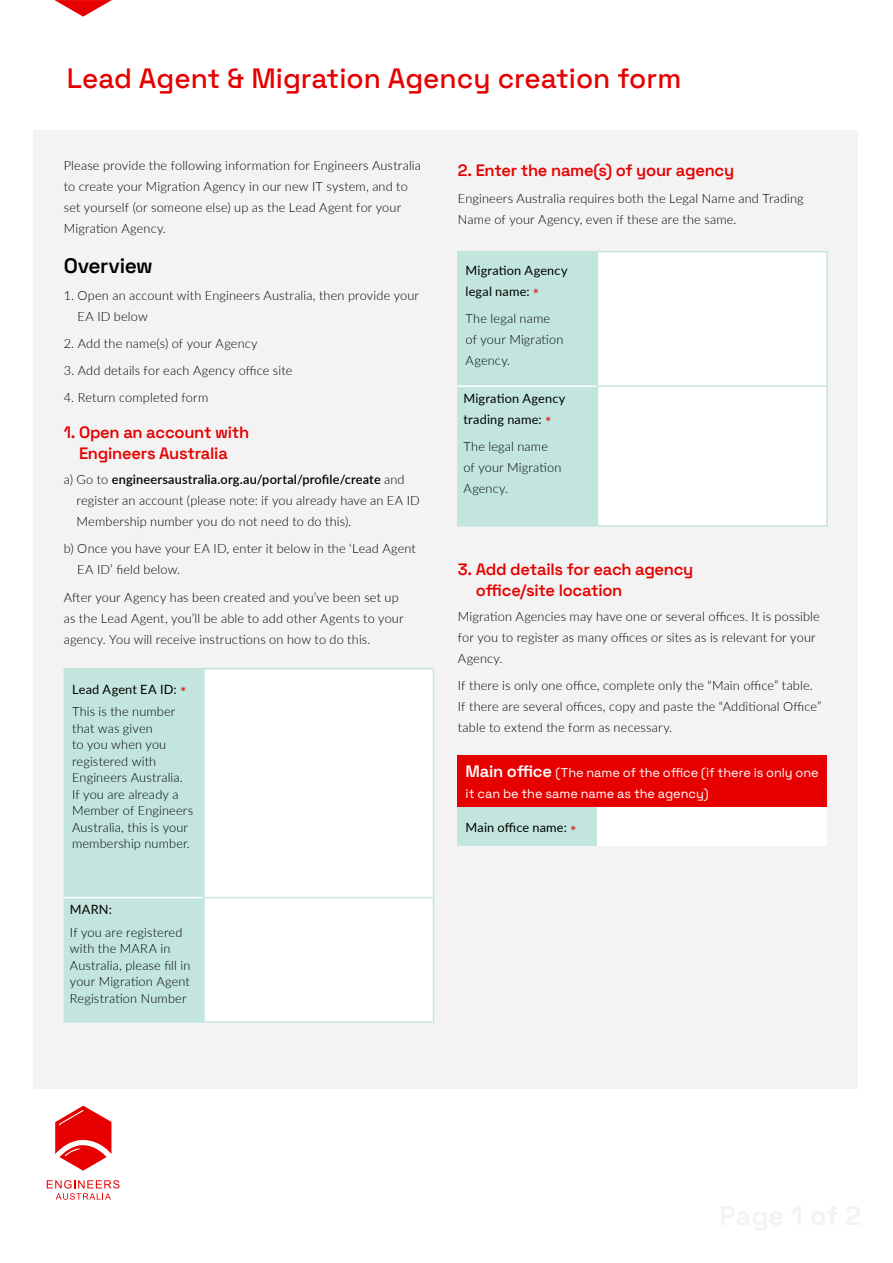
<style>
.page{position:relative;width:893px;height:1263px;background:#fff}
.page>*{position:absolute;margin:0;border:0;box-sizing:border-box;transform-origin:0 0}
.t1{font:300 27.9px "Space Grotesk";color:#e60000}
.t2{font:600 21px "Space Grotesk";letter-spacing:-.02em;color:#000}
.t3{font:600 16.5px/21px "Space Grotesk";letter-spacing:-.015em;color:#e60000;text-align:center}
.t4{font:300 12.75px/21px "Lato";letter-spacing:.01em;color:#000}
.t5{font:300 12.75px/21px "Space Grotesk";letter-spacing:-.005em;color:#fff}
.t6{font:12.75px/21px "Lato";letter-spacing:.015em;color:#000}
.s1{font-weight:600}
.s2{font-weight:400}
.s3{font-weight:400;font-size:15px;color:#e60000}
.s4{font-size:15px;color:#e60000}
.s5{font-weight:600;font-size:16.5px}
</style>
<div class="page">
<div style="left:33px;top:130px;width:825px;height:959px;background:#f3f3f3"></div>
<svg style="left:54px;top:0;width:58px;height:17px"></svg>
<svg style="left:47px;top:1180px;width:73px;height:20px"></svg>
<svg style="left:55px;top:1106px;width:56px;height:65px"></svg>
<div style="left:457px;top:756px;width:370px;height:51px;background:#e60000"></div>
<div style="left:457px;top:807px;width:140px;height:38px;background:#c2e6de"></div>
<div style="left:597px;top:807px;width:230px;height:38px;background:#fff"></div>
<div style="left:64px;top:669px;width:139px;height:352px;background:#c2e6de"></div>
<div style="left:205px;top:669px;width:228px;height:352px;background:#fff"></div>
<hr style="left:64px;top:897px;width:139px;height:1px;background:#fff">
<hr style="left:204px;top:668px;width:230px;height:1px;background:#c2e6de">
<hr style="left:203px;top:669px;width:2px;height:228px;background:#c2e6de">
<hr style="left:433px;top:669px;width:1px;height:228px;background:#c2e6de">
<hr style="left:203px;top:897px;width:231px;height:1px;background:#c2e6de">
<hr style="left:203px;top:898px;width:2px;height:123px;background:#c2e6de">
<hr style="left:433px;top:898px;width:1px;height:123px;background:#c2e6de">
<hr style="left:204px;top:1021px;width:230px;height:2px;background:#c2e6de">
<hr style="left:64px;top:668px;width:140px;height:1px;background:#c2e6de">
<hr style="left:64px;top:1021px;width:140px;height:2px;background:#c2e6de">
<div style="left:457px;top:252px;width:140px;height:273px;background:#c2e6de"></div>
<div style="left:598px;top:252px;width:228px;height:273px;background:#fff"></div>
<hr style="left:457px;top:385px;width:140px;height:2px;background:#fff">
<hr style="left:597px;top:251px;width:231px;height:1px;background:#c2e6de">
<hr style="left:597px;top:252px;width:1px;height:133px;background:#c2e6de">
<hr style="left:826px;top:252px;width:2px;height:133px;background:#c2e6de">
<hr style="left:597px;top:385px;width:231px;height:2px;background:#c2e6de">
<hr style="left:597px;top:387px;width:1px;height:138px;background:#c2e6de">
<hr style="left:826px;top:387px;width:2px;height:138px;background:#c2e6de">
<hr style="left:597px;top:525px;width:231px;height:1px;background:#c2e6de">
<hr style="left:457px;top:251px;width:140px;height:1px;background:#c2e6de">
<hr style="left:457px;top:525px;width:140px;height:1px;background:#c2e6de">
<h1 class="t1" style="left:67px;top:58px;width:616px">Lead Agent &amp; Migration Agency creation form</h1>
<p class="t4" style="left:64px;top:155px;width:359px">Please provide the following information for Engineers Australia to create your Migration Agency in our new IT system, and to set yourself (or someone else) up as the Lead Agent for your Migration Agency.</p>
<h2 class="t2" style="left:64px;top:250px;width:91px">Overview</h2>
<p class="t4" style="left:78px;top:285px;width:343px;text-indent:-14px">1. Open an account with Engineers Australia, then provide your<br>EA ID below</p>
<p class="t4" style="left:64px;top:333px;width:195px">2. Add the name(s) of your Agency</p>
<p class="t4" style="left:64px;top:360px;width:230px">3. Add details for each Agency office site</p>
<p class="t4" style="left:64px;top:387px;width:146px">4. Return completed form</p>
<p class="t3" style="left:64px;top:421px;width:187px">1. Open an account with<br>Engineers Australia</p>
<p class="t4" style="left:77px;top:469px;width:345px;text-indent:-13px">a) Go to <span class="s1">engineersaustralia.org.au/portal/profile/create</span> and register an account (please note: if you already have an EA ID<br>Membership number you do not need to do this).</p>
<p class="t4" style="left:77px;top:538px;width:340px;text-indent:-14px">b) Once you have your EA ID, enter it below in the ‘Lead Agent<br>EA ID’ field below.</p>
<p class="t4" style="left:64px;top:586px;width:341px">After your Agency has been created and you’ve been set up as the Lead Agent, you’ll be able to add other Agents to your agency. You will receive instructions on how to do this.</p>
<p class="t4" style="left:72px;top:677px;width:116px;line-height:22.6px"><span class="s2">Lead Agent EA ID:</span> <span class="s3">*<br></span>This is the number</p>
<p class="t4" style="left:72px;top:719px;width:123px;line-height:16.5px">that was given<br>to you when you registered with<br>Engineers Australia.<br>If you are already a<br>Member of Engineers<br>Australia, this is your membership number.</p>
<p class="t6" style="left:70px;top:898px;width:44px">MARN:</p>
<p class="t4" style="left:70px;top:923px;width:122px;line-height:16.5px">If you are registered with the MARA in<br>Australia, please fill in your Migration Agent<br>Registration Number</p>
<p class="t3" style="left:458px;top:159px;width:278px">2. Enter the name(s) of your agency</p>
<p class="t4" style="left:458px;top:188px;width:347px">Engineers Australia requires both the Legal Name and Trading<br>Name of your Agency, even if these are the same.</p>
<p class="t6" style="left:466px;top:259px;width:103px">Migration Agency legal name: <span class="s4">*</span></p>
<p class="t4" style="left:466px;top:307px;width:99px">The legal name of your Migration<br>Agency.</p>
<p class="t6" style="left:463px;top:387px;width:103px">Migration Agency trading name: <span class="s4">*</span></p>
<p class="t4" style="left:463px;top:435px;width:99px">The legal name of your Migration<br>Agency.</p>
<p class="t3" style="left:476px;top:558px;width:219px;text-align:left;text-indent:-18px">3. Add details for each agency office/site location</p>
<p class="t4" style="left:458px;top:606px;width:363px">Migration Agencies may have one or several offices. It is possible for you to register as many offices or sites as is relevant for your<br>Agency.</p>
<p class="t4" style="left:458px;top:675px;width:365px">If there is only one office, complete only the “Main office” table.<br>If there are several offices, copy and paste the “Additional Office” table to extend the form as necessary.</p>
<p class="t5" style="left:466px;top:761px;width:355px"><span class="s5">Main office</span> (The name of the office (if there is only one it can be the same name as the agency)</p>
<p class="t6" style="left:466px;top:816px;width:112px">Main office name: <span class="s4">*</span></p>
</div>
